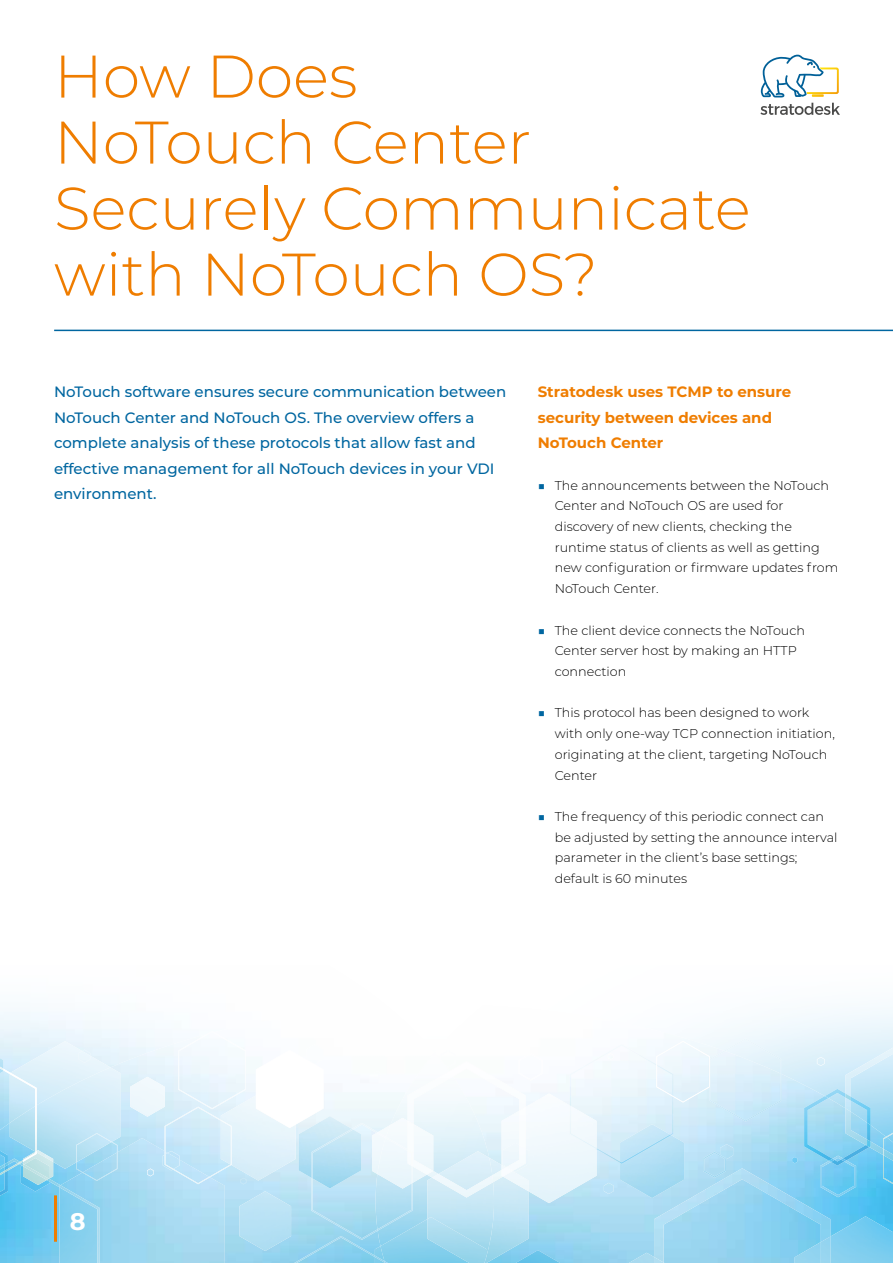
<style>
.page{position:relative;width:893px;height:1263px;background:#fff}
.page>*{position:absolute;margin:0;border:0;box-sizing:border-box;transform-origin:0 0}
.t1{font:300 60px/66px "Montserrat";color:#ef7d00}
.t2{font:700 24px "Montserrat";color:#fff}
.t3{font:500 15px/25.5px "Montserrat";color:#0066a0}
.t4{font:700 15px/25.5px "Montserrat";color:#ef7d00}
.t5{font:300 12.75px/20.7px "Montserrat";color:#000}
.s1{font-weight:700;color:#0066a0}
</style>
<div class="page">
<img style="left:0;top:1011px;width:375px;height:113px">
<img style="left:0;top:1124px;width:311px;height:139px">
<img style="left:528px;top:1183px;width:365px;height:80px">
<img style="left:489px;top:1007px;width:404px;height:147px">
<img style="left:604px;top:1153px;width:250px;height:110px">
<img style="left:375px;top:1092px;width:114px;height:154px">
<img style="left:502px;top:1093px;width:94px;height:110px">
<img style="left:377px;top:1118px;width:50px;height:70px">
<img style="left:130px;top:1077px;width:35px;height:40px">
<img style="left:519px;top:1053px;width:24px;height:28px">
<img style="left:453px;top:1061px;width:73px;height:50px">
<img style="left:408px;top:1092px;width:45px;height:85px">
<img style="left:506px;top:1107px;width:20px;height:36px">
<img style="left:408px;top:1121px;width:25px;height:53px">
<svg style="left:817px;top:1057px;width:8px;height:9px"></svg>
<img style="left:256px;top:1050px;width:68px;height:74px">
<img style="left:306px;top:1044px;width:17px;height:20px">
<img style="left:620px;top:1124px;width:64px;height:74px">
<svg style="left:792px;top:1157px;width:5px;height:6px"></svg>
<svg style="left:241px;top:1180px;width:5px;height:4px"></svg>
<img style="left:0;top:1142px;width:8px;height:58px">
<img style="left:299px;top:1116px;width:62px;height:72px">
<img style="left:0;top:1054px;width:3px;height:23px">
<img style="left:825px;top:1089px;width:20px;height:7px">
<img style="left:804px;top:1096px;width:65px;height:70px">
<img style="left:851px;top:1097px;width:20px;height:26px">
<img style="left:867px;top:1123px;width:4px;height:16px">
<img style="left:453px;top:1061px;width:3px;height:7px">
<img style="left:10px;top:1041px;width:101px;height:26px">
<img style="left:10px;top:1067px;width:110px;height:91px">
<img style="left:37px;top:1150px;width:16px;height:8px">
<img style="left:225px;top:1095px;width:71px;height:85px">
<img style="left:256px;top:1094px;width:40px;height:34px">
<img style="left:845px;top:1048px;width:48px;height:49px">
<img style="left:869px;top:1141px;width:14px;height:20px">
<img style="left:845px;top:1101px;width:6px;height:7px">
<img style="left:845px;top:1108px;width:22px;height:37px">
<svg style="left:866px;top:1139px;width:5px;height:8px"></svg>
<svg style="left:845px;top:1093px;width:6px;height:8px"></svg>
<img style="left:165px;top:1106px;width:66px;height:71px">
<img style="left:221px;top:1120px;width:11px;height:45px">
<img style="left:178px;top:1032px;width:68px;height:77px">
<img style="left:720px;top:1144px;width:13px;height:15px">
<img style="left:724px;top:1038px;width:58px;height:13px">
<img style="left:709px;top:1051px;width:73px;height:70px">
<img style="left:570px;top:1044px;width:103px;height:119px">
<img style="left:570px;top:1105px;width:27px;height:44px">
<img style="left:620px;top:1134px;width:51px;height:30px">
<svg style="left:886px;top:1133px;width:7px;height:4px"></svg>
<img style="left:883px;top:1137px;width:10px;height:47px">
<img style="left:656px;top:1041px;width:54px;height:61px">
<svg style="left:709px;top:1059px;width:1px;height:28px"></svg>
<img style="left:656px;top:1064px;width:18px;height:33px">
<img style="left:0;top:1055px;width:10px;height:19px">
<img style="left:0;top:1151px;width:35px;height:7px">
<img style="left:23px;top:1152px;width:14px;height:6px">
<svg style="left:0;top:1059px;width:3px;height:11px"></svg>
<img style="left:10px;top:1073px;width:27px;height:33px">
<img style="left:35px;top:1105px;width:2px;height:46px">
<svg style="left:79px;top:1050px;width:11px;height:13px"></svg>
<img style="left:76px;top:1133px;width:36px;height:5px">
<img style="left:830px;top:1216px;width:63px;height:47px">
<img style="left:794px;top:1262px;width:27px;height:1px">
<img style="left:601px;top:1253px;width:53px;height:10px">
<img style="left:239px;top:1191px;width:52px;height:60px">
<img style="left:820px;top:1155px;width:36px;height:42px">
<img style="left:829px;top:1158px;width:17px;height:4px">
<img style="left:654px;top:1168px;width:176px;height:94px">
<img style="left:821px;top:1236px;width:9px;height:27px">
<svg style="left:654px;top:1257px;width:38px;height:6px"></svg>
<img style="left:487px;top:1158px;width:41px;height:105px">
<img style="left:427px;top:1151px;width:67px;height:103px">
<img style="left:502px;top:1165px;width:26px;height:26px">
<img style="left:432px;top:1174px;width:61px;height:23px">
<svg style="left:492px;top:1167px;width:20px;height:15px"></svg>
<img style="left:503px;top:1143px;width:25px;height:29px">
<img style="left:507px;top:1145px;width:19px;height:25px">
<img style="left:491px;top:1250px;width:94px;height:13px">
<img style="left:21px;top:1187px;width:29px;height:4px">
<img style="left:703px;top:1151px;width:23px;height:27px">
<svg style="left:720px;top:1155px;width:6px;height:4px"></svg>
<img style="left:60px;top:1138px;width:165px;height:125px">
<svg style="left:147px;top:1168px;width:7px;height:8px"></svg>
<img style="left:165px;top:1151px;width:45px;height:33px">
<img style="left:82px;top:1152px;width:35px;height:29px">
<img style="left:163px;top:1153px;width:40px;height:110px">
<img style="left:375px;top:1246px;width:5px;height:9px">
<img style="left:380px;top:1219px;width:47px;height:44px">
<img style="left:427px;top:1217px;width:60px;height:46px">
<img style="left:291px;top:1236px;width:84px;height:27px">
<img style="left:375px;top:1255px;width:16px;height:8px">
<svg style="left:384px;top:1261px;width:7px;height:2px"></svg>
<img style="left:311px;top:1123px;width:67px;height:117px">
<img style="left:377px;top:1183px;width:35px;height:48px">
<svg style="left:376px;top:1132px;width:10px;height:6px"></svg>
<img style="left:386px;top:1137px;width:26px;height:47px">
<img style="left:408px;top:1149px;width:4px;height:17px">
<img style="left:311px;top:1129px;width:42px;height:49px">
<img style="left:0;top:1158px;width:60px;height:29px">
<svg style="left:5px;top:1162px;width:3px;height:10px"></svg>
<svg style="left:18px;top:1162px;width:6px;height:3px"></svg>
<img style="left:22px;top:1165px;width:28px;height:17px">
<img style="left:23px;top:1164px;width:26px;height:16px">
<img style="left:59px;top:1185px;width:41px;height:78px">
<svg style="left:168px;top:1151px;width:12px;height:2px"></svg>
<img style="left:163px;top:1153px;width:17px;height:17px">
<img style="left:165px;top:1154px;width:9px;height:15px">
<svg style="left:604px;top:1183px;width:10px;height:11px"></svg>
<hr style="left:54px;top:1195px;width:3px;height:47px;background:#ef7d00">
<hr style="left:54px;top:330px;width:839px;height:1px;background:#0066a0">
<svg style="left:760px;top:103px;width:80px;height:12px"></svg>
<svg style="left:761px;top:55px;width:78px;height:42px"></svg>
<h1 class="t1" style="left:54px;top:41px;width:698px">How Does<br>NoTouch Center<br>Securely Communicate with NoTouch OS?</h1>
<p class="t3" style="left:54px;top:379px;width:454px">NoTouch software ensures secure communication between NoTouch Center and NoTouch OS. The overview offers a complete analysis of these protocols that allow fast and effective management for all NoTouch devices in your VDI environment.</p>
<p class="t4" style="left:538px;top:378px;width:255px">Stratodesk uses TCMP to ensure security between devices and<br>NoTouch Center</p>
<p class="t5" style="left:555px;top:474px;width:285px;text-indent:-17px"><span class="s1">■</span> The announcements between the NoTouch Center and NoTouch OS are used for discovery of new clients, checking the runtime status of clients as well as getting new configuration or firmware updates from NoTouch Center.</p>
<p class="t5" style="left:555px;top:619px;width:252px;text-indent:-17px"><span class="s1">■</span> The client device connects the NoTouch<br>Center server host by making an HTTP connection</p>
<p class="t5" style="left:555px;top:702px;width:282px;text-indent:-17px"><span class="s1">■</span> This protocol has been designed to work with only one-way TCP connection initiation, originating at the client, targeting NoTouch Center</p>
<p class="t5" style="left:555px;top:806px;width:284px;text-indent:-17px"><span class="s1">■</span> The frequency of this periodic connect can be adjusted by setting the announce interval parameter in the client’s base settings; default is 60 minutes</p>
<h2 class="t2" style="left:70px;top:1204px;width:17px">8</h2>
</div>
